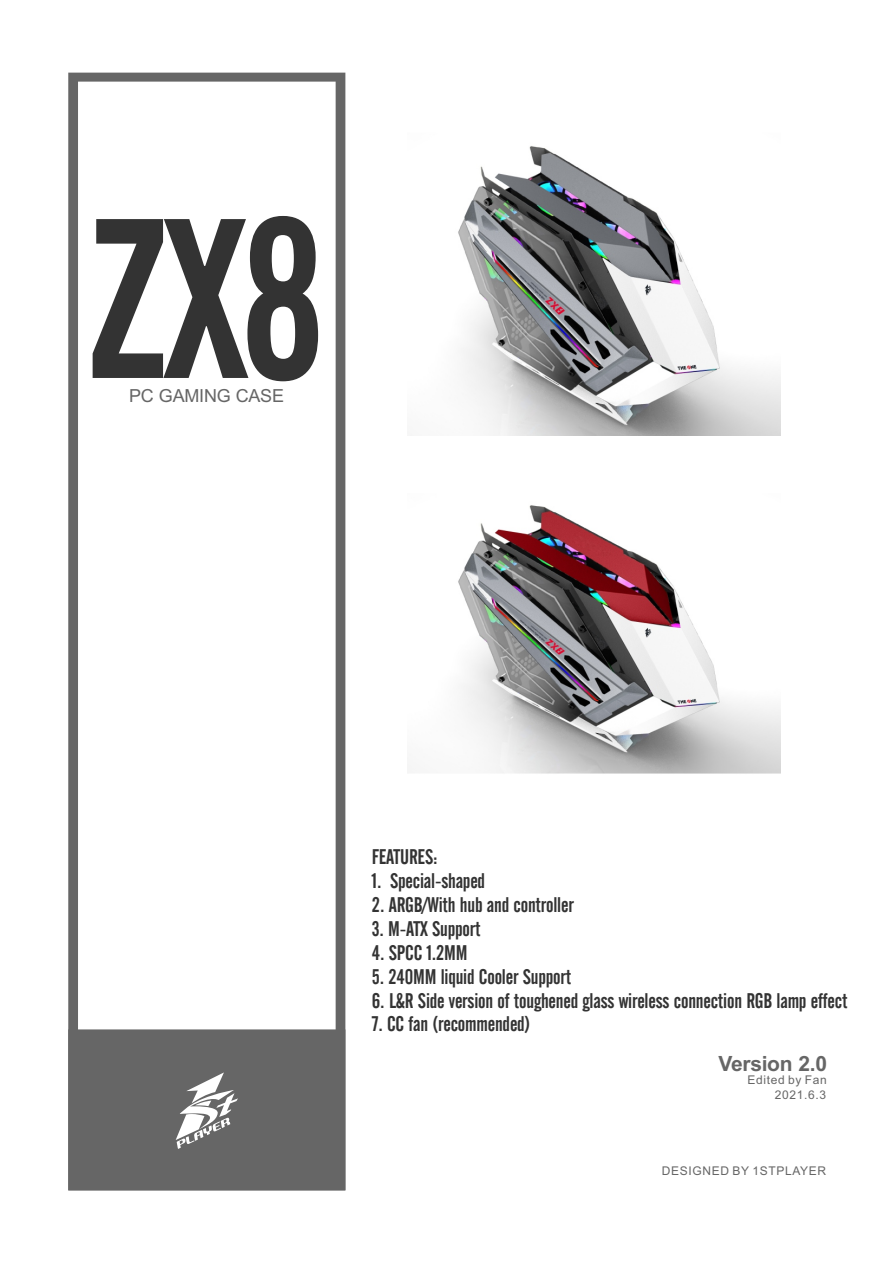
<style>
.page{position:relative;width:893px;height:1263px;background:#fff}
.page>*{position:absolute;margin:0;border:0;box-sizing:border-box;transform-origin:0 0}
.t1{font:225px "Alternate Gothic No 2 BT";color:#333}
.t2{font:21px "Alternate Gothic No 2 BT";letter-spacing:-.01em;color:#333}
.t3{font:700 21px "Arial";letter-spacing:-.015em;color:#666}
.t4{font:18px "Arial";letter-spacing:-.015em;color:#666}
.t5{font:12px/15.1px "Arial";letter-spacing:.055em;color:#666;text-align:right}
</style>
<div class="page">
<svg style="left:68px;top:73px;width:277px;height:956px"></svg>
<div style="left:68px;top:1029px;width:277px;height:161px;background:#666"></div>
<img style="left:458px;top:505px;width:323px;height:269px">
<img style="left:458px;top:146px;width:323px;height:289px">
<h1 class="t1" style="left:86px;top:207px;width:240px">ZX8</h1>
<p class="t4" style="left:129px;top:389px;width:156px">PC GAMING CASE</p>
<p class="t2" style="left:372px;top:848px;width:67px">FEATURES:</p>
<p class="t2" style="left:372px;top:872px;width:115px">1. Special-shaped</p>
<p class="t2" style="left:372px;top:896px;width:203px">2. ARGB/With hub and controller</p>
<p class="t2" style="left:372px;top:920px;width:110px">3. M-ATX Support</p>
<p class="t2" style="left:372px;top:944px;width:97px">4. SPCC 1.2MM</p>
<p class="t2" style="left:372px;top:968px;width:201px">5. 240MM liquid Cooler Support</p>
<p class="t2" style="left:372px;top:991px;width:477px">6. L&amp;R Side version of toughened glass wireless connection RGB lamp effect</p>
<p class="t2" style="left:372px;top:1015px;width:160px">7. CC fan (recommended)</p>
<p class="t3" style="left:718px;top:1056px;width:110px">Version 2.0</p>
<p class="t5" style="left:747px;top:1073px;width:81px">Edited by Fan<br>2021.6.3</p>
<p class="t5" style="left:662px;top:1164px;width:166px">DESIGNED BY 1STPLAYER</p>
</div>
